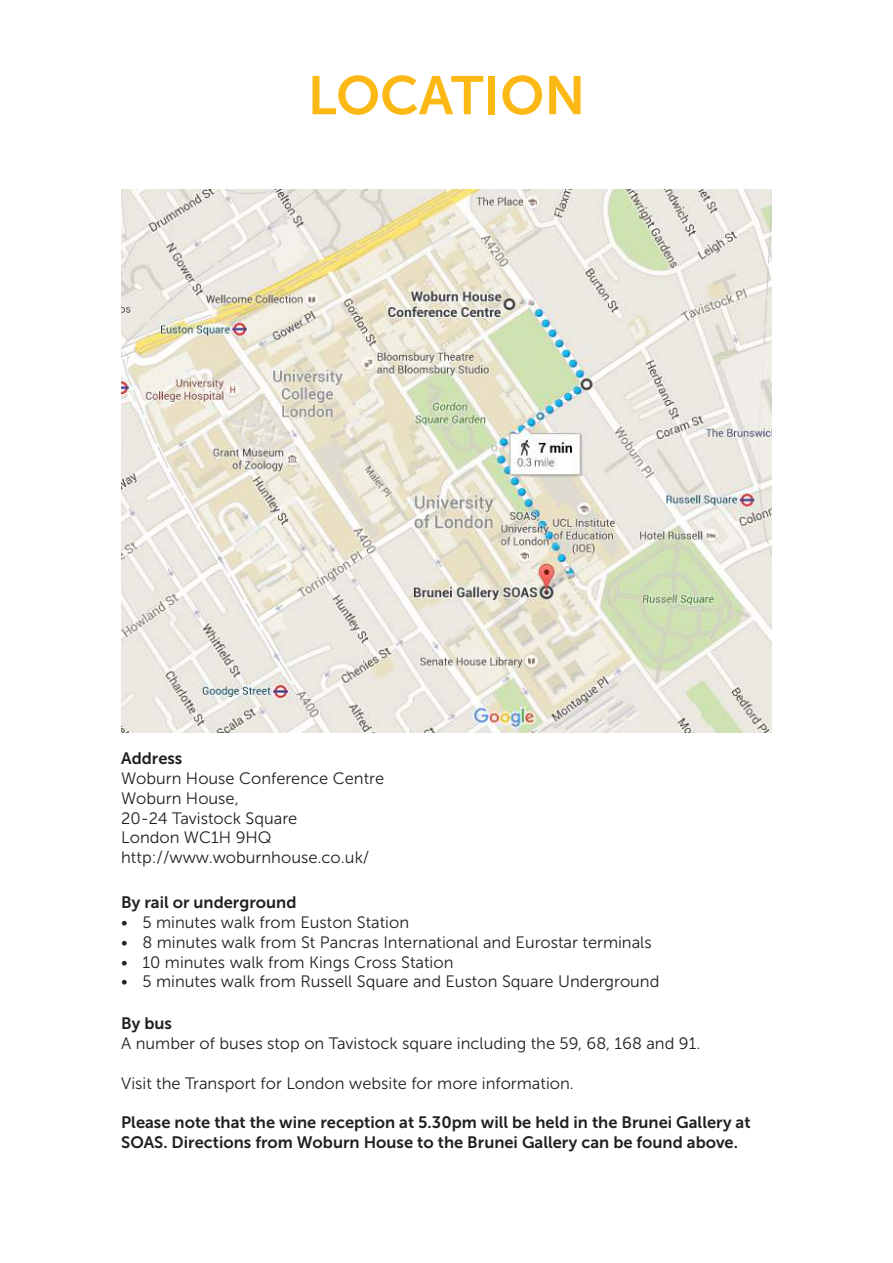
<style>
.page{position:relative;width:893px;height:1263px;background:#fff}
.page>*{position:absolute;margin:0;border:0;box-sizing:border-box;transform-origin:0 0}
.t1{font:54px "Museo Sans 700";color:#fcb814}
.t2{font:16.5px/19.8px "Museo Sans 300";color:#231f20}
.t3{font:16.5px/19.8px "Museo Sans 700";color:#231f20}
</style>
<div class="page">
<img style="left:121px;top:190px;width:651px;height:542px">
<h1 class="t1" style="left:308px;top:66px;width:279px">LOCATION</h1>
<p class="t3" style="left:121px;top:749px;width:63px">Address</p>
<p class="t2" style="left:121px;top:769px;width:264px">Woburn House Conference Centre<br>Woburn House,<br>20-24 Tavistock Square<br>London WC1H 9HQ http://www.woburnhouse.co.uk/</p>
<p class="t3" style="left:121px;top:892px;width:177px">By rail or underground</p>
<p class="t2" style="left:121px;top:912px;width:289px">• 5 minutes walk from Euston Station</p>
<p class="t2" style="left:121px;top:932px;width:532px">• 8 minutes walk from St Pancras International and Eurostar terminals</p>
<p class="t2" style="left:121px;top:952px;width:334px">• 10 minutes walk from Kings Cross Station</p>
<p class="t2" style="left:121px;top:972px;width:540px">• 5 minutes walk from Russell Square and Euston Square Underground</p>
<p class="t3" style="left:121px;top:1014px;width:52px">By bus</p>
<p class="t2" style="left:121px;top:1034px;width:581px">A number of buses stop on Tavistock square including the 59, 68, 168 and 91.</p>
<p class="t2" style="left:121px;top:1073px;width:454px">Visit the Transport for London website for more information.</p>
<p class="t3" style="left:121px;top:1113px;width:631px">Please note that the wine reception at 5.30pm will be held in the Brunei Gallery at<br>SOAS. Directions from Woburn House to the Brunei Gallery can be found above.</p>
</div>
